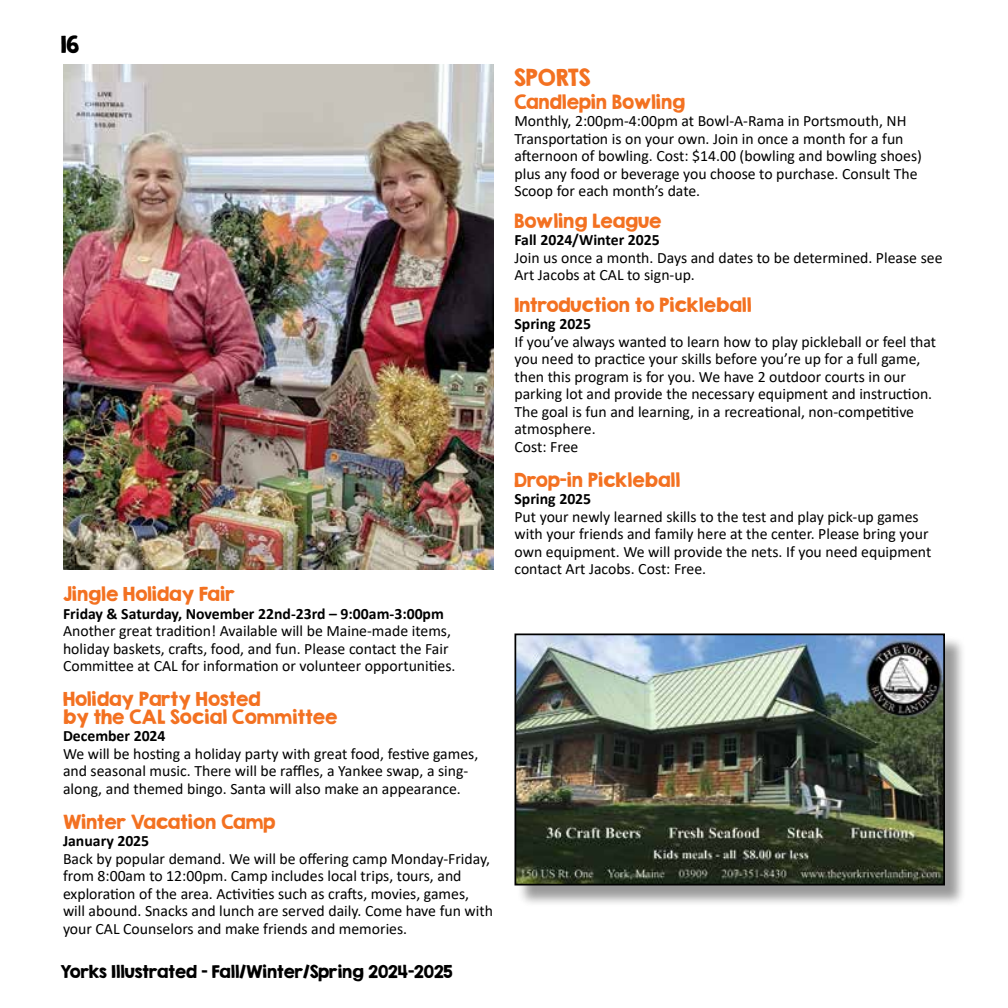
<style>
.page{position:relative;width:1008px;height:1008px;background:#fff}
.page>*{position:absolute;margin:0;border:0;box-sizing:border-box;transform-origin:0 0}
.t1{font:21px "KG Second Chances Solid";color:#f37121}
.t2{font:21px "KG Second Chances Solid";color:#000}
.t3{font:17.5px/17.5px "KG Second Chances Solid";color:#f37121}
.t4{font:15.75px/17.5px "Calibri";color:#000}
.t5{font:700 15.75px "Calibri";color:#000}
.t6{font:15.75px "KG Second Chances Solid";color:#000}
</style>
<div class="page">
<div style="left:517px;top:636px;width:450px;height:271px;background:#000;opacity:.4"></div>
<img style="left:517px;top:637px;width:425px;height:246px">
<div style="left:514px;top:634px;width:431px;height:252px;border:2px solid #000"></div>
<img style="left:63px;top:64px;width:431px;height:506px">
<h1 class="t2" style="left:61px;top:31px;width:20px">16</h1>
<p class="t3" style="left:63px;top:585px;width:173px">Jingle Holiday Fair</p>
<p class="t5" style="left:63px;top:602px;width:382px">Friday &amp; Saturday, November 22nd-23rd – 9:00am-3:00pm</p>
<p class="t4" style="left:63px;top:622px;width:394px">Another great tradition! Available will be Maine-made items, holiday baskets, crafts, food, and fun. Please contact the Fair<br>Committee at CAL for information or volunteer opportunities.</p>
<p class="t3" style="left:63px;top:690px;width:276px">Holiday Party Hosted<br>by the CAL Social Committee</p>
<p class="t5" style="left:63px;top:725px;width:104px">December 2024</p>
<p class="t4" style="left:63px;top:744px;width:417px">We will be hosting a holiday party with great food, festive games, and seasonal music. There will be raffles, a Yankee swap, a sing&shy;along, and themed bingo. Santa will also make an appearance.</p>
<p class="t3" style="left:63px;top:813px;width:214px">Winter Vacation Camp</p>
<p class="t5" style="left:63px;top:830px;width:88px">January 2025</p>
<p class="t4" style="left:63px;top:849px;width:431px">Back by popular demand. We will be offering camp Monday-Friday, from 8:00am to 12:00pm. Camp includes local trips, tours, and exploration of the area. Activities such as crafts, movies, games, will abound. Snacks and lunch are served daily. Come have fun with your CAL Counselors and make friends and memories.</p>
<p class="t6" style="left:60px;top:961px;width:394px">Yorks Illustrated – Fall/Winter/Spring 2024-2025</p>
<h1 class="t1" style="left:514px;top:64px;width:78px">SPORTS</h1>
<p class="t3" style="left:514px;top:93px;width:172px">Candlepin Bowling</p>
<p class="t4" style="left:514px;top:112px;width:409px">Monthly, 2:00pm-4:00pm at Bowl-A-Rama in Portsmouth, NH Transportation is on your own. Join in once a month for a fun afternoon of bowling. Cost: $14.00 (bowling and bowling shoes) plus any food or beverage you choose to purchase. Consult The Scoop for each month’s date.</p>
<p class="t3" style="left:514px;top:212px;width:148px">Bowling League</p>
<p class="t5" style="left:514px;top:229px;width:147px">Fall 2024/Winter 2025</p>
<p class="t4" style="left:514px;top:249px;width:430px">Join us once a month. Days and dates to be determined. Please see<br>Art Jacobs at CAL to sign-up.</p>
<p class="t3" style="left:514px;top:296px;width:239px">Introduction to Pickleball</p>
<p class="t5" style="left:514px;top:313px;width:78px">Spring 2025</p>
<p class="t4" style="left:514px;top:333px;width:423px">If you’ve always wanted to learn how to play pickleball or feel that you need to practice your skills before you’re up for a full game, then this program is for you. We have 2 outdoor courts in our parking lot and provide the necessary equipment and instruction.<br>The goal is fun and learning, in a recreational, non-competitive atmosphere.<br>Cost: Free</p>
<p class="t3" style="left:514px;top:471px;width:167px">Drop-in Pickleball</p>
<p class="t5" style="left:514px;top:488px;width:78px">Spring 2025</p>
<p class="t4" style="left:514px;top:508px;width:418px">Put your newly learned skills to the test and play pick-up games with your friends and family here at the center. Please bring your own equipment. We will provide the nets. If you need equipment contact Art Jacobs. Cost: Free.</p>
</div>
